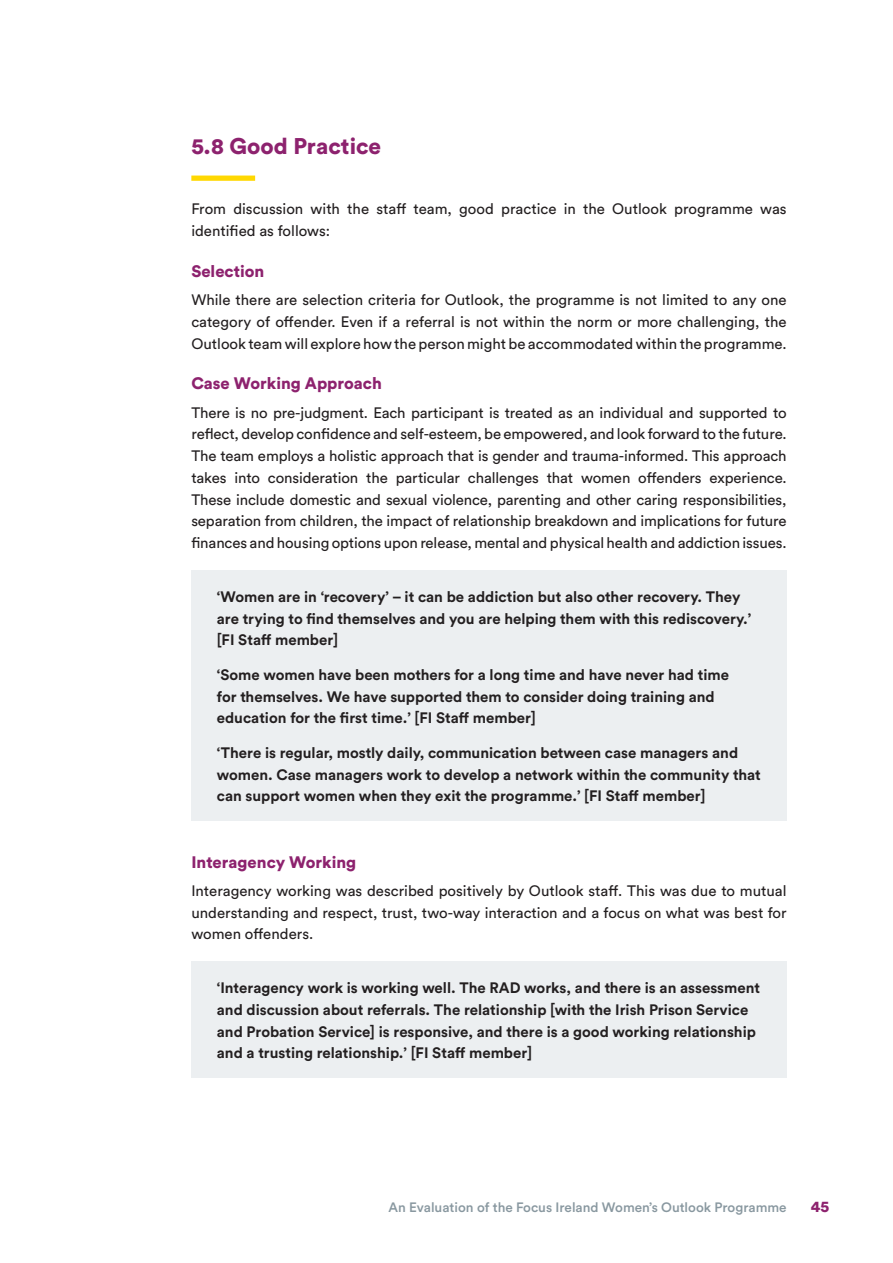
<style>
.page{position:relative;width:893px;height:1263px;background:#fff}
.page>*{position:absolute;margin:0;border:0;box-sizing:border-box;transform-origin:0 0}
.A_head{font:900 22.5px "Circular Std";color:#8d226e}
.B_head{font:900 16.5px "Circular Std";color:#8d226e}
.t1{font:900 15.75px "Circular Std";color:#8d226e}
.Main_text___no_inden{font:15px/21.8px "Circular Std";color:#231f20;text-align:justify}
.Quote_3{font:700 15px/21.8px "Circular Std";color:#231f20}
.Quote_2_middle{font:700 15px/21.8px "Circular Std";color:#231f20}
.Quote_1{font:700 15px/21.8px "Circular Std";color:#231f20}
.t2{font:500 13.5px "Circular Std";color:#8998a0}
</style>
<div class="page">
<div style="left:191px;top:176px;width:64px;height:5px;background:#ffd801"></div>
<div style="left:191px;top:570px;width:596px;height:95px;background:#eceff1"></div>
<div style="left:191px;top:648px;width:596px;height:95px;background:#eceff1"></div>
<div style="left:191px;top:726px;width:596px;height:95px;background:#eceff1"></div>
<div style="left:191px;top:962px;width:596px;height:116px;background:#eceff1"></div>
<p class="A_head" style="left:191px;top:131px;width:191px">5.8 Good Practice</p>
<p class="Main_text___no_inden" style="left:191px;top:198px;width:597px">From discussion with the staff team, good practice in the Outlook programme was identified as follows:</p>
<p class="B_head" style="left:191px;top:260px;width:75px">Selection</p>
<p class="Main_text___no_inden" style="left:191px;top:289px;width:597px">While there are selection criteria for Outlook, the programme is not limited to any one category of offender. Even if a referral is not within the norm or more challenging, the Outlook team will explore how the person might be accommodated within the programme.</p>
<p class="B_head" style="left:191px;top:373px;width:192px">Case Working Approach</p>
<p class="Main_text___no_inden" style="left:191px;top:401px;width:597px">There is no pre-judgment. Each participant is treated as an individual and supported to reflect, develop confidence and self-esteem, be empowered, and look forward to the future.<br>The team employs a holistic approach that is gender and trauma-informed. This approach takes into consideration the particular challenges that women offenders experience.<br>These include domestic and sexual violence, parenting and other caring responsibilities, separation from children, the impact of relationship breakdown and implications for future finances and housing options upon release, mental and physical health and addiction issues.</p>
<p class="Quote_1" style="left:217px;top:585px;width:536px">‘Women are in ‘recovery’ – it can be addiction but also other recovery. They are trying to find themselves and you are helping them with this rediscovery.’ [FI Staff member]</p>
<p class="Quote_2_middle" style="left:217px;top:663px;width:514px">‘Some women have been mothers for a long time and have never had time for themselves. We have supported them to consider doing training and education for the first time.’ [FI Staff member]</p>
<p class="Quote_3" style="left:217px;top:741px;width:545px">‘There is regular, mostly daily, communication between case managers and women. Case managers work to develop a network within the community that can support women when they exit the programme.’ [FI Staff member]</p>
<p class="B_head" style="left:191px;top:851px;width:166px">Interagency Working</p>
<p class="Main_text___no_inden" style="left:191px;top:879px;width:597px">Interagency working was described positively by Outlook staff. This was due to mutual understanding and respect, trust, two-way interaction and a focus on what was best for women offenders.</p>
<p class="Quote_3" style="left:217px;top:976px;width:545px">‘Interagency work is working well. The RAD works, and there is an assessment and discussion about referrals. The relationship [with the Irish Prison Service and Probation Service] is responsive, and there is a good working relationship and a trusting relationship.’ [FI Staff member]</p>
<p class="t2" style="left:388px;top:1199px;width:400px">An Evaluation of the Focus Ireland Women’s Outlook Programme</p>
<p class="t1" style="left:811px;top:1196px;width:20px">45</p>
</div>
